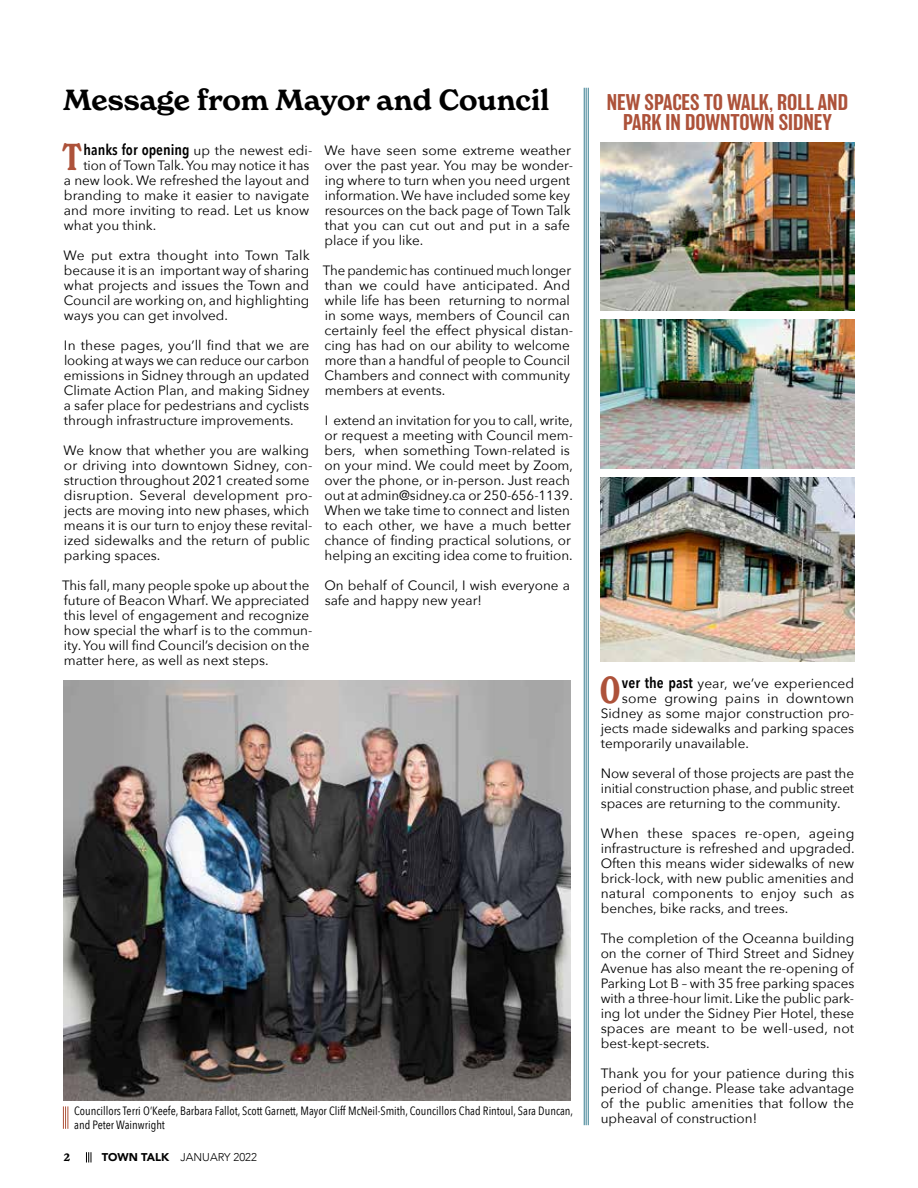
<style>
.page{position:relative;width:918px;height:1188px;background:#fff}
.page>*{position:absolute;margin:0;border:0;box-sizing:border-box;transform-origin:0 0}
.t1{font:600 condensed 36.75px "New Spirit";color:#ad523a}
.t2{font:600 28.5px "New Spirit";color:#000}
.t3{font:500 21px/19.5px "Balboa";color:#ad523a;text-align:center}
.t4{font:600 15px "Avenir Next Condensed";color:#000}
.t5{font:13.5px/15px "Avenir Next";color:#000;text-align:justify}
.t6{font:12px/13.5px "Avenir Next Condensed";color:#000}
.t7{font:300 11.25px "Avenir";color:#000}
.t8{font:600 10.5px "New Spirit";color:#000}
.s1{font-family:"Avenir Next";font-weight:400;font-size:13.5px}
.s2{font-weight:900}
.s3{font-family:"Avenir Next Condensed";font-weight:600;font-size:15px}
</style>
<div class="page">
<svg style="left:86px;top:1152px;width:6px;height:10px"></svg>
<hr style="left:584px;top:88px;width:1px;height:1037px;background:#377c8f">
<hr style="left:586px;top:88px;width:1px;height:1037px;background:#377c8f">
<hr style="left:588px;top:88px;width:1px;height:1037px;background:#377c8f">
<svg style="left:63px;top:1106px;width:6px;height:23px"></svg>
<img style="left:601px;top:320px;width:253px;height:149px">
<img style="left:601px;top:142px;width:253px;height:169px">
<img style="left:601px;top:478px;width:253px;height:184px">
<img style="left:64px;top:680px;width:506px;height:420px">
<h2 class="t2" style="left:63px;top:82px;width:488px">Message from Mayor and Council</h2>
<h1 class="t1" style="left:63px;top:135px;width:21px">T</h1>
<p class="t4" style="left:84px;top:137px;width:230px">hanks for opening <span class="s1">up the newest edi-</span></p>
<p class="t5" style="left:324px;top:142px;width:250px;text-align:left">We have seen some extreme weather over the past year. You may be wonder&shy;ing where to turn when you need urgent information. We have included some key resources on the back page of Town Talk that you can cut out and put in a safe place if you like.</p>
<p class="t5" style="left:323px;top:262px;width:252px;text-align:left">The pandemic has continued much longer than we could have anticipated. And while life has been returning to normal in some ways, members of Council can certainly feel the effect physical distan&shy;cing has had on our ability to welcome more than a handful of people to Council Chambers and connect with community members at events.</p>
<p class="t5" style="left:324px;top:412px;width:250px;text-align:left">I extend an invitation for you to call, write, or request a meeting with Council mem&shy;bers, when something Town-related is on your mind. We could meet by Zoom, over the phone, or in-person. Just reach out at admin@sidney.ca or 250-656-1139.<br>When we take time to connect and listen to each other, we have a much better chance of finding practical solutions, or helping an exciting idea come to fruition.</p>
<p class="t5" style="left:324px;top:577px;width:247px">On behalf of Council, I wish everyone a safe and happy new year!</p>
<p class="t5" style="left:64px;top:157px;width:247px;text-indent:20px">tion of Town Talk. You may notice it has a new look. We refreshed the layout and branding to make it easier to navigate and more inviting to read. Let us know what you think.</p>
<p class="t5" style="left:64px;top:247px;width:248px">We put extra thought into Town Talk because it is an important way of sharing what projects and issues the Town and Council are working on, and highlighting ways you can get involved.</p>
<p class="t5" style="left:64px;top:337px;width:247px">In these pages, you’ll find that we are looking at ways we can reduce our carbon emissions in Sidney through an updated Climate Action Plan, and making Sidney a safer place for pedestrians and cyclists through infrastructure improvements.</p>
<p class="t5" style="left:64px;top:442px;width:250px;text-align:left">We know that whether you are walking or driving into downtown Sidney, con&shy;struction throughout 2021 created some disruption. Several development pro&shy;jects are moving into new phases, which means it is our turn to enjoy these revital&shy;ized sidewalks and the return of public parking spaces.</p>
<p class="t5" style="left:62px;top:577px;width:252px;text-align:left">This fall, many people spoke up about the future of Beacon Wharf. We appreciated this level of engagement and recognize how special the wharf is to the commun&shy;ity. You will find Council’s decision on the matter here, as well as next steps.</p>
<p class="t6" style="left:74px;top:1104px;width:500px">Councillors Terri O’Keefe, Barbara Fallot, Scott Garnett, Mayor Cliff McNeil-Smith, Councillors Chad Rintoul, Sara Duncan, and Peter Wainwright</p>
<p class="t8" style="left:64px;top:1151px;width:8px">2</p>
<p class="t7" style="left:102px;top:1151px;width:157px"><span class="s2">TOWN TALK</span> JANUARY 2022</p>
<h3 class="t3" style="left:607px;top:93px;width:243px">NEW SPACES TO WALK, ROLL AND<br>PARK IN DOWNTOWN SIDNEY</h3>
<h1 class="t1" style="left:600px;top:667px;width:22px">O</h1>
<p class="t5" style="left:622px;top:675px;width:234px"><span class="s3">ver the past</span> year, we’ve experienced</p>
<p class="t5" style="left:622px;top:690px;width:234px">some growing pains in downtown</p>
<p class="t5" style="left:601px;top:705px;width:255px">Sidney as some major construction pro-</p>
<p class="t5" style="left:601px;top:720px;width:255px">jects made sidewalks and parking spaces</p>
<p class="t5" style="left:601px;top:735px;width:150px">temporarily unavailable.</p>
<p class="t5" style="left:601px;top:765px;width:255px">Now several of those projects are past the initial construction phase, and public street spaces are returning to the community.</p>
<p class="t5" style="left:601px;top:825px;width:255px">When these spaces re-open, ageing infrastructure is refreshed and upgraded.<br>Often this means wider sidewalks of new brick-lock, with new public amenities and natural components to enjoy such as benches, bike racks, and trees.</p>
<p class="t5" style="left:601px;top:930px;width:255px">The completion of the Oceanna building on the corner of Third Street and Sidney Avenue has also meant the re-opening of Parking Lot B – with 35 free parking spaces with a three-hour limit. Like the public park&shy;ing lot under the Sidney Pier Hotel, these spaces are meant to be well-used, not best-kept-secrets.</p>
<p class="t5" style="left:601px;top:1065px;width:255px">Thank you for your patience during this period of change. Please take advantage of the public amenities that follow the upheaval of construction!</p>
</div>
